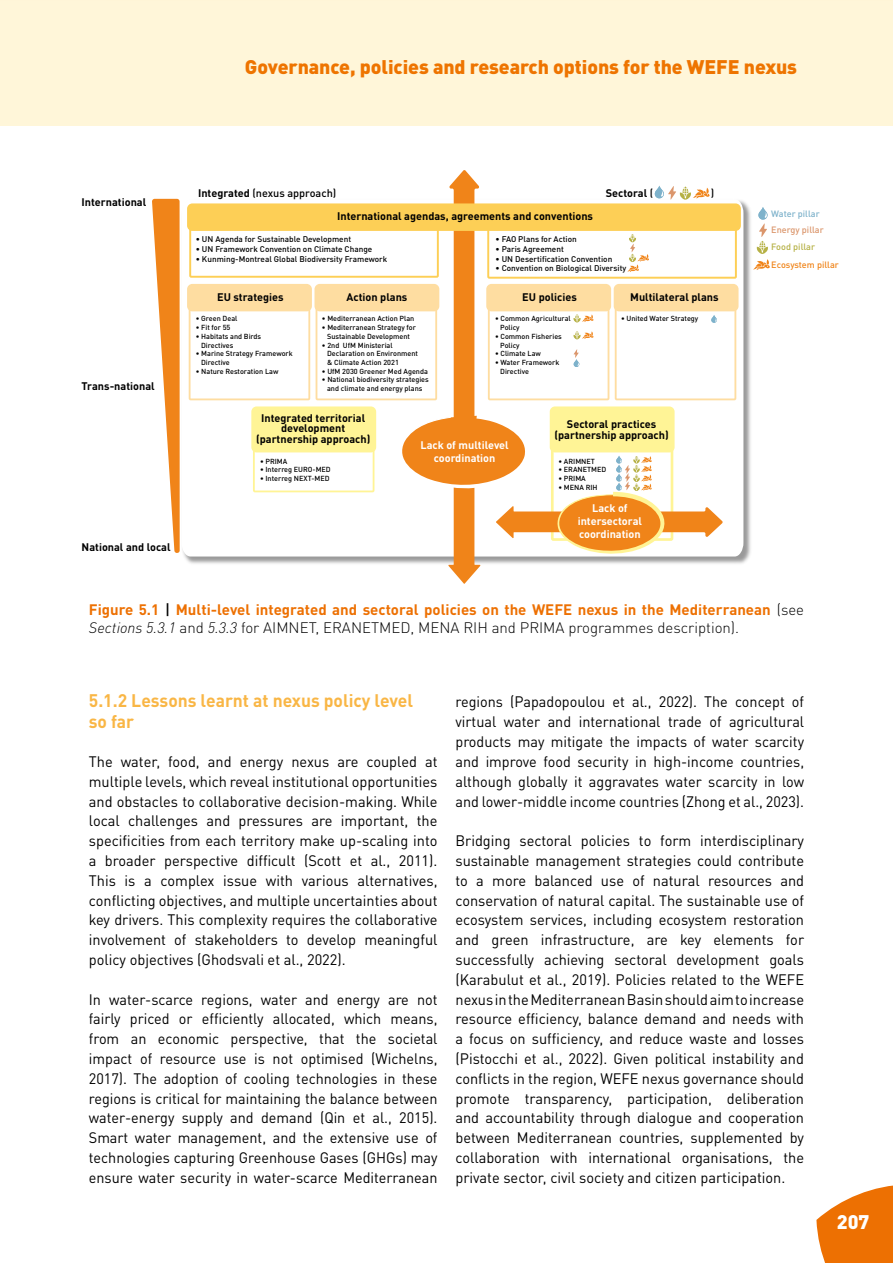
<style>
.page{position:relative;width:893px;height:1263px;background:#fff}
.page>*{position:absolute;margin:0;border:0;box-sizing:border-box;transform-origin:0 0}
.t1{font:900 19.5px "DIN Pro";letter-spacing:-.005em;color:#ee7400}
.t2{font:900 19.5px "DIN Pro";color:#fff}
.Section_2{font:700 18px/21.6px "DIN Pro";color:#f9b645}
.t3{font:15px/19.8px "DIN Pro";color:#000;text-align:justify}
.t4{font:15px/19.8px "DIN Pro";color:#000;text-align:justify;scale:.96 1}
.t5{font:700 15px/18px "DIN Pro";color:#ed7002}
.t6{font:700 10.95px/10.9px "DIN Pro";color:#000;text-align:center}
.t7{font:700 10.95px/13px "DIN Pro";color:#fff;text-align:center}
.t8{font:500 10.95px "DIN Pro";color:#000}
.t9{font:500 9.15px/17.4px "DIN Pro";color:#f08419}
.t10{font:500 9.15px/15.9px "DIN Pro";color:#db966c}
.t11{font:500 8.25px "DIN Pro";color:#000}
.t12{font:500 7.2px/8.7px "DIN Pro";color:#000}
.s1{font-weight:700}
.s2{font-weight:500}
.s3{color:#7eb2cb}
.s4{color:#b6b146}
.s5{font-weight:500;color:#000}
.s6{font-weight:300;color:#000}
.s7{font-weight:300;font-style:italic;color:#000}
</style>
<div class="page">
<div style="left:0;top:0;width:893px;height:126px;background:#fff6d9"></div>
<hr style="left:0;top:0;width:893px;height:1px;background:#fff3cc">
<svg style="left:816px;top:1185px;width:77px;height:78px"></svg>
<img style="left:184px;top:201px;width:567px;height:363px">
<svg style="left:182px;top:200px;width:561px;height:356px"></svg>
<svg style="left:753px;top:207px;width:17px;height:63px"></svg>
<div style="left:187px;top:203px;width:554px;height:28px;background:#fdcf56;border-radius:5px"></div>
<div style="left:187px;top:284px;width:125px;height:27px;background:#fedda1;border-radius:5px"></div>
<div style="left:314px;top:284px;width:125px;height:27px;background:#fedda1;border-radius:5px"></div>
<div style="left:189px;top:224px;width:250px;height:54px;border:2px solid #fdcf56"></div>
<div style="left:189px;top:307px;width:121px;height:93px;border:2px solid #fedda1"></div>
<div style="left:251px;top:406px;width:125px;height:46px;background:#fff496;border-radius:5px"></div>
<div style="left:253px;top:449px;width:121px;height:43px;border:2px solid #fff496"></div>
<div style="left:316px;top:307px;width:121px;height:93px;border:2px solid #fedda1"></div>
<div style="left:614px;top:284px;width:124px;height:27px;background:#fedda1;border-radius:5px"></div>
<div style="left:615px;top:307px;width:121px;height:93px;border:2px solid #fedda1"></div>
<svg style="left:388px;top:170px;width:335px;height:414px"></svg>
<svg style="left:152px;top:199px;width:28px;height:354px"></svg>
<h1 class="t1" style="left:245px;top:50px;width:554px">Governance, policies and research options for the WEFE nexus</h1>
<p class="t6" style="left:82px;top:195px;width:66px">International</p>
<p class="t6" style="left:82px;top:380px;width:75px">Trans-national</p>
<p class="t6" style="left:82px;top:540px;width:90px">National and local</p>
<p class="t8" style="left:198px;top:184px;width:140px"><span class="s1">Integrated</span> (nexus approach)</p>
<p class="t6" style="left:337px;top:209px;width:257px">International agendas, agreements and conventions</p>
<p class="t6" style="left:606px;top:186px;width:49px">Sectoral <span class="s2">(</span></p>
<p class="t8" style="left:711px;top:184px;width:5px">)</p>
<p class="t11" style="left:196px;top:232px;width:157px">• UN Agenda for Sustainable Development</p>
<p class="t11" style="left:196px;top:242px;width:178px">• UN Framework Convention on Climate Change</p>
<p class="t11" style="left:196px;top:252px;width:193px">• Kunming-Montreal Global Biodiversity Framework</p>
<p class="t6" style="left:217px;top:290px;width:68px">EU strategies</p>
<p class="t6" style="left:347px;top:290px;width:62px">Action plans</p>
<p class="t12" style="left:196px;top:314px;width:43px">• Green Deal</p>
<p class="t12" style="left:196px;top:322px;width:36px">• Fit for 55</p>
<p class="t12" style="left:201px;top:331px;width:62px;text-indent:-5px">• Habitats and Birds<br>Directives</p>
<p class="t12" style="left:201px;top:349px;width:93px;text-indent:-5px">• Marine Strategy Framework<br>Directive</p>
<p class="t12" style="left:196px;top:366px;width:84px">• Nature Restoration Law</p>
<p class="t12" style="left:322px;top:314px;width:94px">• Mediterranean Action Plan</p>
<p class="t12" style="left:322px;top:322px;width:96px;text-align:center">• Mediterranean Strategy for<br>Sustainable Development</p>
<p class="t12" style="left:327px;top:340px;width:92px;text-indent:-5px">• 2nd UfM Ministerial<br>Declaration on Environment &amp; Climate Action 2021</p>
<p class="t12" style="left:322px;top:366px;width:108px">• UfM 2030 Greener Med Agenda</p>
<p class="t12" style="left:322px;top:375px;width:108px;text-align:center">• National biodiversity strategies and climate and energy plans</p>
<p class="t11" style="left:495px;top:232px;width:83px">• FAO Plans for Action</p>
<p class="t11" style="left:495px;top:242px;width:70px">• Paris Agreement</p>
<p class="t11" style="left:495px;top:252px;width:118px">• UN Desertification Convention</p>
<p class="t11" style="left:495px;top:262px;width:132px">• Convention on Biological Diversity</p>
<p class="t6" style="left:522px;top:290px;width:56px">EU policies</p>
<p class="t6" style="left:630px;top:290px;width:90px">Multilateral plans</p>
<p class="t12" style="left:500px;top:314px;width:72px;text-indent:-5px">• Common Agricultural<br>Policy</p>
<p class="t12" style="left:500px;top:331px;width:63px;text-indent:-5px">• Common Fisheries<br>Policy</p>
<p class="t12" style="left:495px;top:349px;width:47px">• Climate Law</p>
<p class="t12" style="left:500px;top:357px;width:61px;text-indent:-5px">• Water Framework<br>Directive</p>
<p class="t12" style="left:621px;top:314px;width:79px">• United Water Strategy</p>
<p class="t6" style="left:256px;top:411px;width:116px">Integrated territorial development (partnership approach)</p>
<p class="t12" style="left:260px;top:456px;width:29px">• PRIMA</p>
<p class="t12" style="left:260px;top:465px;width:72px">• Interreg EURO-MED</p>
<p class="t12" style="left:260px;top:473px;width:71px">• Interreg NEXT-MED</p>
<p class="t7" style="left:420px;top:437px;width:90px">Lack of multilevel coordination</p>
<p class="t6" style="left:554px;top:418px;width:116px">Sectoral practices (partnership approach)</p>
<p class="t12" style="left:558px;top:456px;width:38px">• ARIMNET</p>
<p class="t12" style="left:558px;top:465px;width:49px">• ERANETMED</p>
<p class="t12" style="left:558px;top:473px;width:29px">• PRIMA</p>
<p class="t12" style="left:558px;top:482px;width:41px">• MENA RIH</p>
<p class="t7" style="left:578px;top:500px;width:66px">Lack of intersectoral coordination</p>
<p class="t10" style="left:771px;top:205px;width:54px"><span class="s3">Water pillar<br></span>Energy pillar</p>
<p class="t9" style="left:771px;top:237px;width:69px"><span class="s4">Food pillar<br></span>Ecosystem pillar</p>
<p class="t5" style="left:89px;top:599px;width:717px">Figure 5.1 <span class="s5">|</span> Multi-level integrated and sectoral policies on the WEFE nexus in the Mediterranean <span class="s6">(see<br></span><span class="s7">Sections 5.3.1</span> <span class="s6">and</span> <span class="s7">5.3.3</span> <span class="s6">for AIMNET, ERANETMED, MENA RIH and PRIMA programmes description).</span></p>
<p class="Section_2" style="left:89px;top:687px;width:326px">5.1.2 Lessons learnt at nexus policy level so far</p>
<p class="t3" style="left:89px;top:750px;width:350px">The water, food, and energy nexus are coupled at multiple levels, which reveal institutional opportunities and obstacles to collaborative decision-making. While local challenges and pressures are important, the specificities from each territory make up-scaling into a broader perspective difficult (Scott et al., 2011).<br>This is a complex issue with various alternatives, conflicting objectives, and multiple uncertainties about key drivers. This complexity requires the collaborative involvement of stakeholders to develop meaningful policy objectives (Ghodsvali et al., 2022).</p>
<p class="t4" style="left:89px;top:988px;width:365px">In water-scarce regions, water and energy are not fairly priced or efficiently allocated, which means, from an economic perspective, that the societal impact of resource use is not optimised (Wichelns, 2017). The adoption of cooling technologies in these regions is critical for maintaining the balance between water-energy supply and demand (Qin et al., 2015).<br>Smart water management, and the extensive use of technologies capturing Greenhouse Gases (GHGs) may ensure water security in water-scarce Mediterranean</p>
<p class="t4" style="left:455px;top:691px;width:365px">regions (Papadopoulou et al., 2022). The concept of virtual water and international trade of agricultural products may mitigate the impacts of water scarcity and improve food security in high-income countries, although globally it aggravates water scarcity in low and lower-middle income countries (Zhong et al., 2023).</p>
<p class="t3" style="left:455px;top:829px;width:350px">Bridging sectoral policies to form interdisciplinary sustainable management strategies could contribute to a more balanced use of natural resources and conservation of natural capital. The sustainable use of ecosystem services, including ecosystem restoration and green infrastructure, are key elements for successfully achieving sectoral development goals (Karabulut et al., 2019). Policies related to the WEFE nexus in the Mediterranean Basin should aim to increase resource efficiency, balance demand and needs with a focus on sufficiency, and reduce waste and losses (Pistocchi et al., 2022). Given political instability and conflicts in the region, WEFE nexus governance should promote transparency, participation, deliberation and accountability through dialogue and cooperation between Mediterranean countries, supplemented by collaboration with international organisations, the private sector, civil society and citizen participation.</p>
<h1 class="t2" style="left:837px;top:1205px;width:34px">207</h1>
</div>
